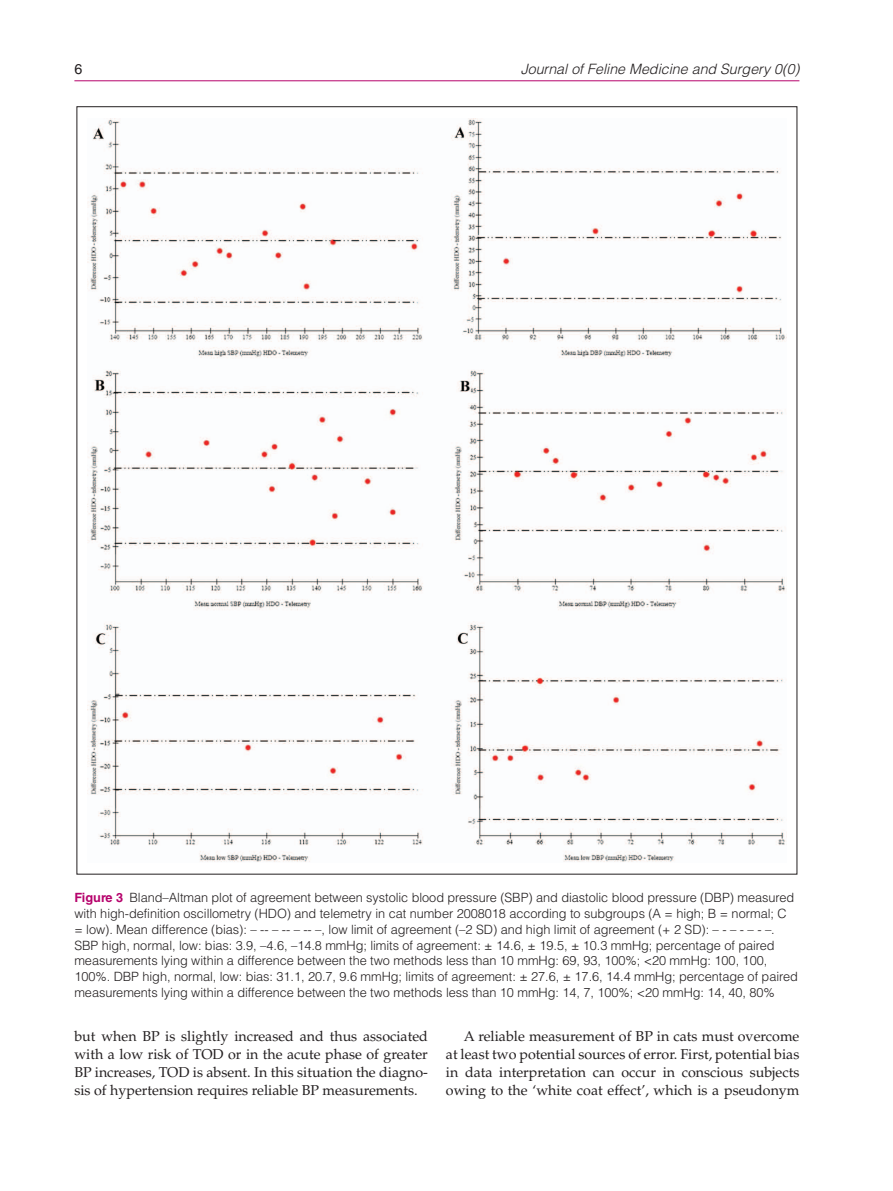
<style>
.page{position:relative;width:893px;height:1191px;background:#fff}
.page>*{position:absolute;margin:0;border:0;box-sizing:border-box;transform-origin:0 0}
.t1{font:14.25px/18px "Palatino LT Std";color:#231f20;text-align:justify}
.t2{font:italic 300 14.25px "Helvetica LT Std";color:#231f20}
.t3{font:14.25px "Helvetica LT Std";color:#231f20}
.t4{font:300 12.75px/15.8px "Helvetica LT Std";letter-spacing:-.005em;color:#231f20}
.s1{font-weight:700;color:#b6036c}
</style>
<div class="page">
<hr style="left:74px;top:80px;width:725px;height:1px;background:#b6036c">
<img style="left:88px;top:118px;width:698px;height:744px">
<p class="t3" style="left:74px;top:61px;width:9px">6</p>
<p class="t2" style="left:521px;top:60px;width:280px">Journal of Feline Medicine and Surgery 0(0)</p>
<p class="t4" style="left:74px;top:889px;width:725px"><span class="s1">Figure 3</span> Bland–Altman plot of agreement between systolic blood pressure (SBP) and diastolic blood pressure (DBP) measured with high-definition oscillometry (HDO) and telemetry in cat number 2008018 according to subgroups (A = high; B = normal; C = low). Mean difference (bias): – -- – -- – -- –, low limit of agreement (–2 SD) and high limit of agreement (+ 2 SD): – - – - – - –.<br>SBP high, normal, low: bias: 3.9, –4.6, –14.8 mmHg; limits of agreement: ± 14.6, ± 19.5, ± 10.3 mmHg; percentage of paired measurements lying within a difference between the two methods less than 10 mmHg: 69, 93, 100%; &lt;20 mmHg: 100, 100, 100%. DBP high, normal, low: bias: 31.1, 20.7, 9.6 mmHg; limits of agreement: ± 27.6, ± 17.6, 14.4 mmHg; percentage of paired measurements lying within a difference between the two methods less than 10 mmHg: 14, 7, 100%; &lt;20 mmHg: 14, 40, 80%</p>
<p class="t1" style="left:74px;top:1027px;width:355px">but when BP is slightly increased and thus associated with a low risk of TOD or in the acute phase of greater BP increases, TOD is absent. In this situation the diagno&shy;sis of hypertension requires reliable BP measurements.</p>
<p class="t1" style="left:446px;top:1027px;width:355px;text-indent:18px">A reliable measurement of BP in cats must overcome at least two potential sources of error. First, potential bias in data interpretation can occur in conscious subjects owing to the ‘white coat effect’, which is a pseudonym</p>
</div>
